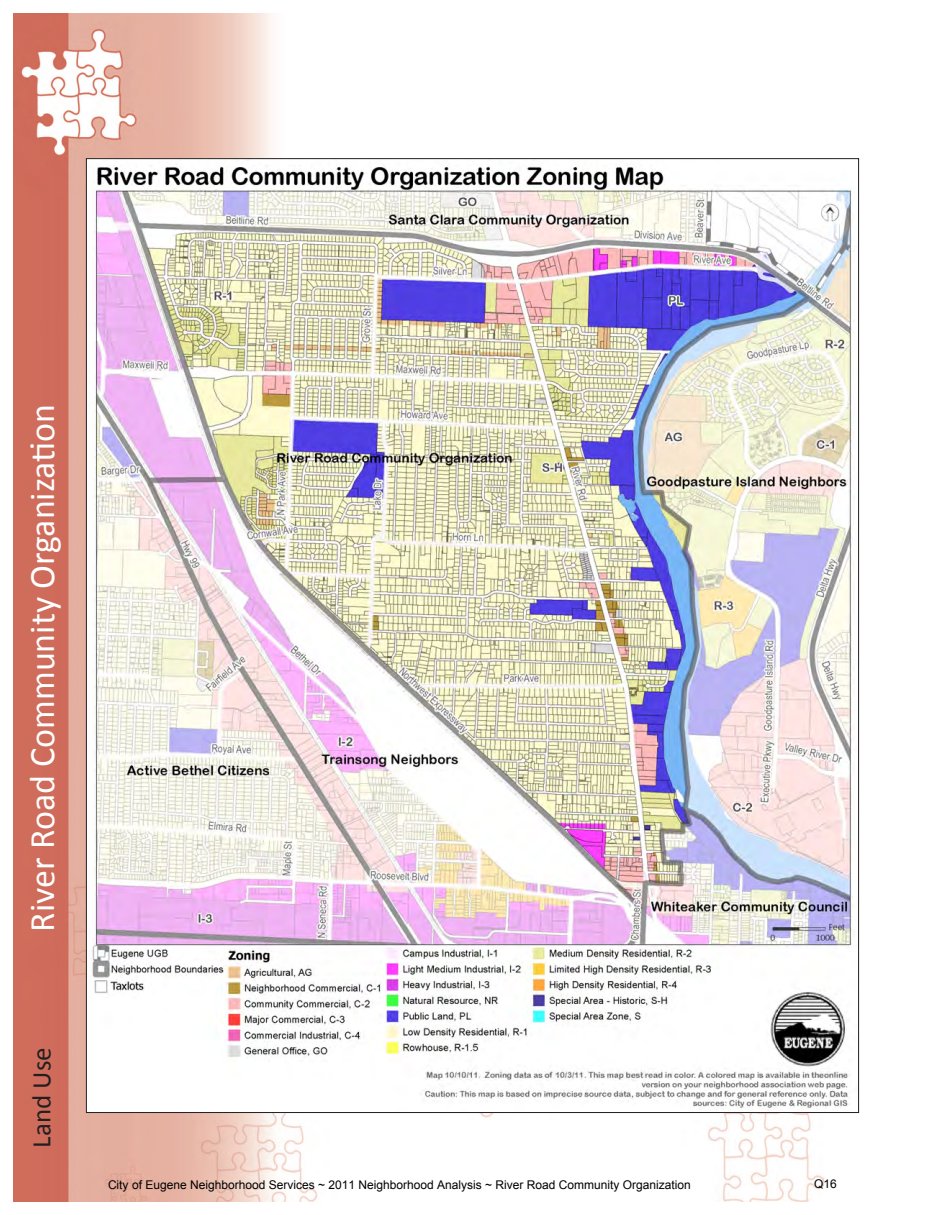
<style>
.page{position:relative;width:945px;height:1215px;background:#fff}
.page>*{position:absolute;margin:0;border:0;box-sizing:border-box;transform-origin:0 0}
.t1{font:36px "Calibri";color:#fff}
.t2{font:27px "Calibri";color:#231f20}
.t3{font:12px "Arial";color:#000}
</style>
<div class="page">
<img style="left:14px;top:14px;width:809px;height:1188px">
<img style="left:88px;top:160px;width:766px;height:951px">
<h1 class="t1" style="left:19px;top:932px;width:529px;rotate:-90deg">River Road Community Organization</h1>
<h2 class="t2" style="left:25px;top:1148px;width:102px;rotate:-90deg">Land Use</h2>
<p class="t3" style="left:108px;top:1177px;width:584px">City of Eugene Neighborhood Services ~ 2011 Neighborhood Analysis ~ River Road Community Organization</p>
<p class="t3" style="left:814px;top:1175px;width:24px">Q16</p>
</div>
